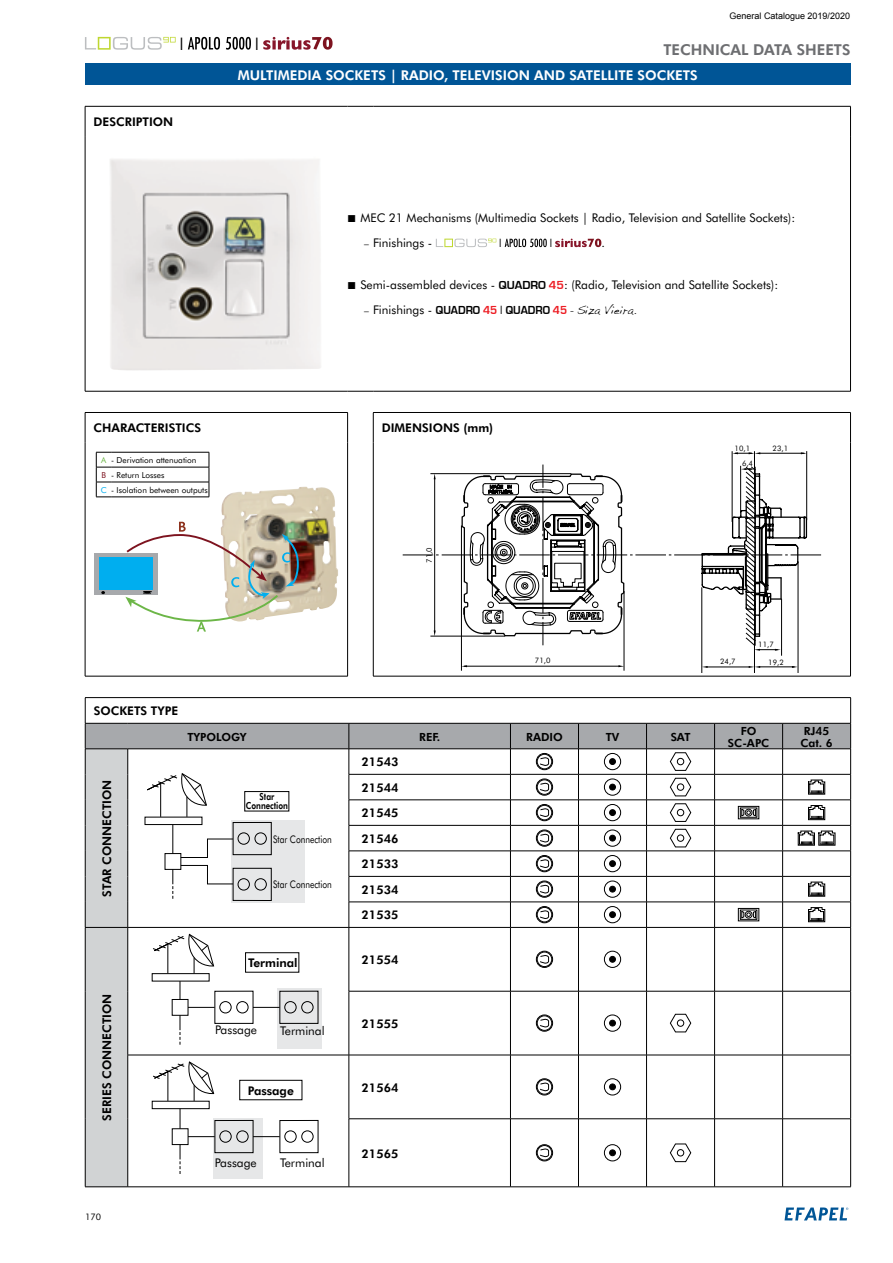
<style>
.page{position:relative;width:893px;height:1263px;background:#fff}
.page>*{position:absolute;margin:0;border:0;box-sizing:border-box;transform-origin:0 0}
.t1{font:18px "Times";color:#000}
.t2{font:800 15px "Futura BT";color:#6d6e71}
.t3{font:800 13.5px "Futura BT";color:#fff}
.t4{font:12px "Futura BT";color:#000}
.t5{font:800 12px/25.5px "Futura BT";color:#000;text-align:justify}
.t6{font:700 12px "Eurostile";color:#000;scale:.94 1}
.t7{font:12px "Times";color:#000}
.t8{font:800 11.25px/12px "Futura BT";color:#000;text-align:center}
.t9{font:10.5px "Futura BT";color:#000;scale:.8 1}
.t10{font:800 9.75px/9px "Futura BT";color:#000;text-align:center;scale:.8 1}
.t11{font:9px "Arial";color:#000}
.t12{font:9px "Futura BT";color:#000}
.t13{font:8.25px/14.9px "Futura BT";color:#000}
.t14{font:7.5px "Futura BT";color:#000}
.s1{font-size:9.6px}
.s2{font-family:"Eurostile";font-weight:700}
.s3{font-family:"Eurostile";font-weight:700;color:#ed1d24}
.s4{font-family:"Futura BT";font-weight:400;font-size:9.6px}
.s5{font-family:"Futura BT";font-weight:400}
.s6{color:#ed1d24}
.s7{font-family:"Times";font-weight:400}
.s8{font-family:"Handwriting Dakota";font-weight:400}
.s9{color:#6cb647}
.s10{color:#7d131f}
.s11{color:#00aeef}
</style>
<div class="page">
<svg style="left:784px;top:1207px;width:64px;height:13px"></svg>
<svg style="left:85px;top:37px;width:91px;height:13px"></svg>
<svg style="left:188px;top:37px;width:32px;height:13px"></svg>
<svg style="left:226px;top:37px;width:25px;height:13px"></svg>
<svg style="left:263px;top:37px;width:70px;height:13px"></svg>
<div style="left:85px;top:64px;width:765px;height:21px;background:#005596"></div>
<hr style="left:85px;top:106px;width:263px;height:1px;background:#000">
<svg style="left:348px;top:106px;width:25px;height:1px"></svg>
<hr style="left:373px;top:106px;width:478px;height:1px;background:#000">
<hr style="left:85px;top:391px;width:263px;height:1px;background:#000">
<svg style="left:348px;top:391px;width:25px;height:1px"></svg>
<hr style="left:373px;top:391px;width:478px;height:1px;background:#000">
<hr style="left:373px;top:412px;width:478px;height:1px;background:#000">
<hr style="left:85px;top:106px;width:1px;height:30px;background:#000">
<hr style="left:85px;top:136px;width:1px;height:255px;background:#000">
<hr style="left:85px;top:442px;width:1px;height:234px;background:#000">
<hr style="left:373px;top:676px;width:478px;height:1px;background:#000">
<svg style="left:85px;top:413px;width:1px;height:29px"></svg>
<svg style="left:373px;top:413px;width:1px;height:29px"></svg>
<svg style="left:850px;top:413px;width:1px;height:29px"></svg>
<hr style="left:373px;top:442px;width:1px;height:234px;background:#000">
<hr style="left:850px;top:442px;width:1px;height:234px;background:#000">
<hr style="left:85px;top:412px;width:263px;height:1px;background:#000">
<svg style="left:347px;top:413px;width:1px;height:29px"></svg>
<hr style="left:347px;top:442px;width:1px;height:234px;background:#000">
<hr style="left:85px;top:676px;width:263px;height:1px;background:#000">
<hr style="left:850px;top:106px;width:1px;height:30px;background:#000">
<hr style="left:850px;top:136px;width:1px;height:255px;background:#000">
<img style="left:110px;top:159px;width:211px;height:211px">
<svg style="left:436px;top:239px;width:60px;height:8px"></svg>
<svg style="left:505px;top:239px;width:42px;height:8px"></svg>
<svg style="left:555px;top:239px;width:46px;height:8px"></svg>
<img style="left:221px;top:486px;width:117px;height:126px">
<div style="left:95px;top:554px;width:63px;height:41px;background:#a7a9ac"></div>
<div style="left:99px;top:557px;width:53px;height:33px;background:#00aeef"></div>
<svg style="left:125px;top:522px;width:177px;height:109px"></svg>
<hr style="left:464px;top:666px;width:156px;height:1px;background:#000">
<hr style="left:430px;top:636px;width:75px;height:1px;background:#000">
<hr style="left:430px;top:473px;width:141px;height:1px;background:#000">
<hr style="left:434px;top:478px;width:1px;height:154px;background:#000">
<hr style="left:635px;top:555px;width:31px;height:1px;background:#000">
<hr style="left:674px;top:555px;width:31px;height:1px;background:#000">
<hr style="left:442px;top:555px;width:30px;height:1px;background:#000">
<hr style="left:403px;top:555px;width:30px;height:1px;background:#000">
<hr style="left:791px;top:555px;width:30px;height:1px;background:#000">
<svg style="left:461px;top:464px;width:172px;height:181px"></svg>
<hr style="left:624px;top:591px;width:1px;height:80px;background:#000">
<hr style="left:461px;top:525px;width:1px;height:146px;background:#000">
<hr style="left:701px;top:587px;width:1px;height:86px;background:#000">
<hr style="left:707px;top:667px;width:43px;height:1px;background:#000">
<svg style="left:702px;top:666px;width:6px;height:2px"></svg>
<hr style="left:754px;top:567px;width:1px;height:106px;background:#000">
<hr style="left:781px;top:599px;width:1px;height:57px;background:#000">
<hr style="left:759px;top:667px;width:35px;height:1px;background:#000">
<svg style="left:749px;top:666px;width:11px;height:2px"></svg>
<svg style="left:792px;top:666px;width:6px;height:2px"></svg>
<hr style="left:759px;top:453px;width:45px;height:1px;background:#000">
<svg style="left:733px;top:452px;width:27px;height:2px"></svg>
<hr style="left:798px;top:561px;width:1px;height:112px;background:#000">
<hr style="left:806px;top:451px;width:1px;height:69px;background:#000">
<hr style="left:754px;top:451px;width:1px;height:46px;background:#000">
<hr style="left:732px;top:451px;width:1px;height:71px;background:#000">
<svg style="left:700px;top:466px;width:108px;height:185px"></svg>
<hr style="left:85px;top:697px;width:766px;height:1px;background:#000">
<svg style="left:85px;top:698px;width:766px;height:489px"></svg>
<hr style="left:111px;top:452px;width:98px;height:1px;background:#000">
<hr style="left:111px;top:467px;width:98px;height:1px;background:#000">
<hr style="left:111px;top:482px;width:98px;height:1px;background:#000">
<svg style="left:209px;top:452px;width:1px;height:45px"></svg>
<svg style="left:96px;top:452px;width:15px;height:46px"></svg>
<hr style="left:111px;top:497px;width:98px;height:1px;background:#000">
<p class="t11" style="left:729px;top:10px;width:122px">General Catalogue 2019/2020</p>
<h1 class="t1" style="left:180px;top:27px;width:5px">|</h1>
<h1 class="t1" style="left:255px;top:27px;width:5px">|</h1>
<p class="t3" style="left:238px;top:67px;width:462px">MULTIMEDIA SOCKETS | RADIO, TELEVISION AND SATELLITE SOCKETS</p>
<p class="t2" style="left:663px;top:40px;width:189px">TECHNICAL DATA SHEETS</p>
<p class="t5" style="left:94px;top:109px;width:81px">DESCRIPTION</p>
<p class="t4" style="left:360px;top:211px;width:436px">MEC 21 Mechanisms (Multimedia Sockets | Radio, Television and Satellite Sockets):</p>
<p class="t4" style="left:364px;top:236px;width:70px"><span class="s1">–</span> Finishings -</p>
<p class="t7" style="left:499px;top:232px;width:4px">|</p>
<p class="t7" style="left:550px;top:232px;width:4px">|</p>
<p class="t4" style="left:601px;top:236px;width:5px">.</p>
<p class="t4" style="left:360px;top:278px;width:419px">Semi-assembled devices - <span class="s2">QUADRO</span> <span class="s3">45</span>: (Radio, Television and Satellite Sockets):</p>
<p class="t6" style="left:364px;top:304px;width:291px"><span class="s4">–</span> <span class="s5">Finishings -</span> QUADRO <span class="s6">45</span> <span class="s7">|</span> QUADRO <span class="s6">45</span> <span class="s7">-</span> <span class="s8">Siza Vieira.</span></p>
<p class="t5" style="left:94px;top:415px;width:109px">CHARACTERISTICS</p>
<p class="t5" style="left:382px;top:415px;width:113px">DIMENSIONS (mm)</p>
<p class="t13" style="left:101px;top:452px;width:108px"><span class="s9">A</span> - Derivation attenuation<br><span class="s10">B</span> - Return Losses<br><span class="s11">C</span> - Isolation between outputs</p>
<p class="t5" style="left:94px;top:698px;width:86px">SOCKETS TYPE</p>
<p class="t14" style="left:424px;top:563px;width:17px;rotate:-90deg">71,0</p>
<p class="t14" style="left:535px;top:656px;width:17px">71,0</p>
<p class="t14" style="left:735px;top:444px;width:17px">10,1</p>
<p class="t14" style="left:773px;top:444px;width:17px">23,1</p>
<p class="t14" style="left:742px;top:459px;width:13px">6,4</p>
<p class="t14" style="left:720px;top:657px;width:17px">24,7</p>
<p class="t14" style="left:758px;top:640px;width:17px">11,7</p>
<p class="t14" style="left:768px;top:658px;width:17px">19,2</p>
<p class="t5" style="left:94px;top:897px;width:119px;rotate:-90deg">STAR CONNECTION</p>
<p class="t5" style="left:94px;top:1121px;width:129px;rotate:-90deg">SERIES CONNECTION</p>
<p class="t12" style="left:85px;top:1212px;width:17px">170</p>
<p class="t8" style="left:187px;top:730px;width:61px">TYPOLOGY</p>
<p class="t8" style="left:419px;top:730px;width:22px">REF.</p>
<p class="t8" style="left:526px;top:730px;width:38px">RADIO</p>
<p class="t8" style="left:606px;top:730px;width:15px">TV</p>
<p class="t8" style="left:671px;top:730px;width:21px">SAT</p>
<p class="t8" style="left:728px;top:724px;width:43px">FO<br>SC-APC</p>
<p class="t8" style="left:800px;top:724px;width:34px;text-align:left">RJ45<br>Cat. 6</p>
<p class="t10" style="left:246px;top:792px;width:54px">Star<br>Connection</p>
<p class="t9" style="left:273px;top:832px;width:75px">Star Connection</p>
<p class="t9" style="left:273px;top:878px;width:75px">Star Connection</p>
<p class="t5" style="left:248px;top:950px;width:51px">Terminal</p>
<p class="t4" style="left:215px;top:1023px;width:43px">Passage</p>
<p class="t4" style="left:280px;top:1023px;width:46px">Terminal</p>
<p class="t5" style="left:248px;top:1078px;width:48px">Passage</p>
<p class="t4" style="left:215px;top:1155px;width:43px">Passage</p>
<p class="t4" style="left:280px;top:1155px;width:46px">Terminal</p>
<p class="t5" style="left:362px;top:749px;width:38px">21543<br>21544<br>21545<br>21546<br>21533<br>21534<br>21535</p>
<p class="t5" style="left:362px;top:947px;width:38px">21554</p>
<p class="t5" style="left:362px;top:1011px;width:38px">21555</p>
<p class="t5" style="left:362px;top:1074px;width:38px">21564</p>
<p class="t5" style="left:362px;top:1140px;width:38px">21565</p>
</div>
